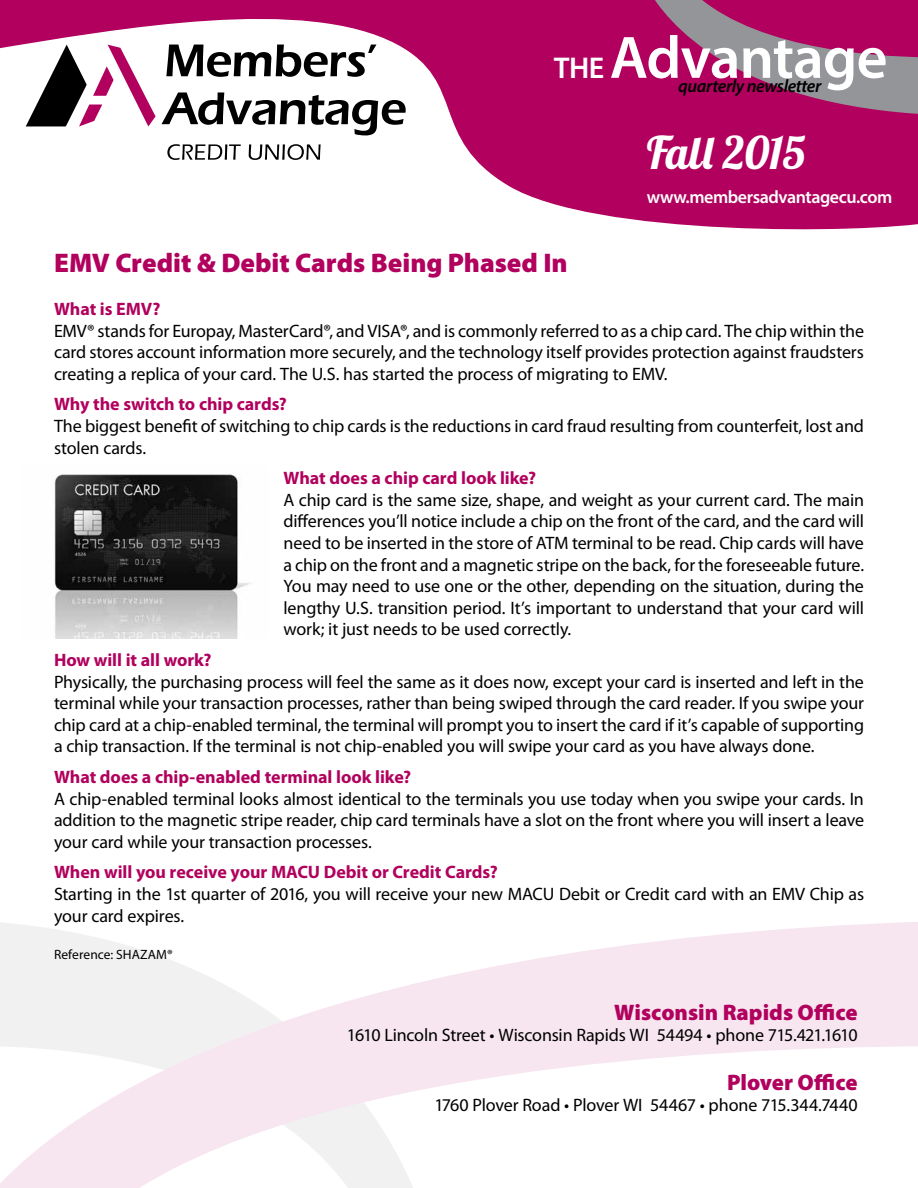
<style>
.page{position:relative;width:918px;height:1188px;background:#fff}
.page>*{position:absolute;margin:0;border:0;box-sizing:border-box;transform-origin:0 0}
.t1{font:600 60.3px "Myriad Pro";letter-spacing:-.015em;color:#fff}
.t2{font:45px "Lobster 1.4";letter-spacing:-.005em;color:#fff}
.t3{font:900 27px "Myriad Pro";color:#b1005d}
.t4{font:900 22.5px "Myriad Pro";color:#b1005d}
.t5{font:18px/21.6px "Myriad Pro";letter-spacing:-.01em;color:#000;text-align:justify}
.t6{font:700 18px "Myriad Pro";letter-spacing:-.005em;color:#b1005d}
.t7{font:600 18px "Myriad Pro";letter-spacing:-.025em;color:#fff}
.t8{font:italic 600 18px "Myriad Pro";letter-spacing:-.025em;color:#000}
.t9{font:13.5px "Myriad Pro";letter-spacing:.005em;color:#000}
.s1{font-size:30.15px}
</style>
<div class="page">
<svg style="left:0;top:0;width:918px;height:230px;fill:#b1005d"></svg>
<svg style="left:647px;top:0;width:271px;height:115px;background:#a53a74"></svg>
<svg style="left:162px;top:92px;width:244px;height:43px"></svg>
<svg style="left:166px;top:45px;width:210px;height:32px"></svg>
<svg style="left:167px;top:144px;width:74px;height:16px"></svg>
<svg style="left:249px;top:144px;width:72px;height:16px"></svg>
<svg style="left:26px;top:41px;width:130px;height:87px"></svg>
<svg style="left:0;top:922px;width:918px;height:266px"></svg>
<img style="left:54px;top:474px;width:197px;height:164px">
<h1 class="t1" style="left:554px;top:19px;width:335px"><span class="s1">THE</span> Advantage</h1>
<p class="t8" style="left:678px;top:75px;width:145px">quarterly newsletter</p>
<h2 class="t2" style="left:647px;top:124px;width:160px">Fall 2015</h2>
<p class="t7" style="left:647px;top:185px;width:247px">www.membersadvantagecu.com</p>
<h3 class="t3" style="left:54px;top:245px;width:515px">EMV Credit &amp; Debit Cards Being Phased In</h3>
<p class="t6" style="left:54px;top:297px;width:108px">What is EMV?</p>
<p class="t5" style="left:54px;top:320px;width:812px">EMV® stands for Europay, MasterCard®, and VISA®, and is commonly referred to as a chip card. The chip within the card stores account information more securely, and the technology itself provides protection against fraudsters creating a replica of your card. The U.S. has started the process of migrating to EMV.</p>
<p class="t6" style="left:54px;top:393px;width:234px">Why the switch to chip cards?</p>
<p class="t5" style="left:54px;top:415px;width:812px">The biggest benefit of switching to chip cards is the reductions in card fraud resulting from counterfeit, lost and stolen cards.</p>
<p class="t6" style="left:284px;top:466px;width:254px">What does a chip card look like?</p>
<p class="t5" style="left:284px;top:489px;width:582px">A chip card is the same size, shape, and weight as your current card. The main differences you’ll notice include a chip on the front of the card, and the card will need to be inserted in the store of ATM terminal to be read. Chip cards will have a chip on the front and a magnetic stripe on the back, for the foreseeable future.<br>You may need to use one or the other, depending on the situation, during the lengthy U.S. transition period. It’s important to understand that your card will work; it just needs to be used correctly.</p>
<p class="t6" style="left:54px;top:648px;width:159px">How will it all work?</p>
<p class="t5" style="left:54px;top:671px;width:812px">Physically, the purchasing process will feel the same as it does now, except your card is inserted and left in the terminal while your transaction processes, rather than being swiped through the card reader. If you swipe your chip card at a chip-enabled terminal, the terminal will prompt you to insert the card if it’s capable of supporting a chip transaction. If the terminal is not chip-enabled you will swipe your card as you have always done.</p>
<p class="t6" style="left:54px;top:765px;width:359px">What does a chip-enabled terminal look like?</p>
<p class="t5" style="left:54px;top:788px;width:812px">A chip-enabled terminal looks almost identical to the terminals you use today when you swipe your cards. In addition to the magnetic stripe reader, chip card terminals have a slot on the front where you will insert a leave your card while your transaction processes.</p>
<p class="t6" style="left:54px;top:861px;width:445px">When will you receive your MACU Debit or Credit Cards?</p>
<p class="t5" style="left:54px;top:883px;width:812px">Starting in the 1st quarter of 2016, you will receive your new MACU Debit or Credit card with an EMV Chip as your card expires.</p>
<p class="t9" style="left:54px;top:947px;width:120px">Reference: SHAZAM®</p>
<p class="t4" style="left:614px;top:997px;width:245px">Wisconsin Rapids Office</p>
<p class="t5" style="left:347px;top:1024px;width:512px">1610 Lincoln Street • Wisconsin Rapids WI 54494 • phone 715.421.1610</p>
<p class="t4" style="left:727px;top:1067px;width:132px">Plover Office</p>
<p class="t5" style="left:434px;top:1094px;width:425px">1760 Plover Road • Plover WI 54467 • phone 715.344.7440</p>
</div>
